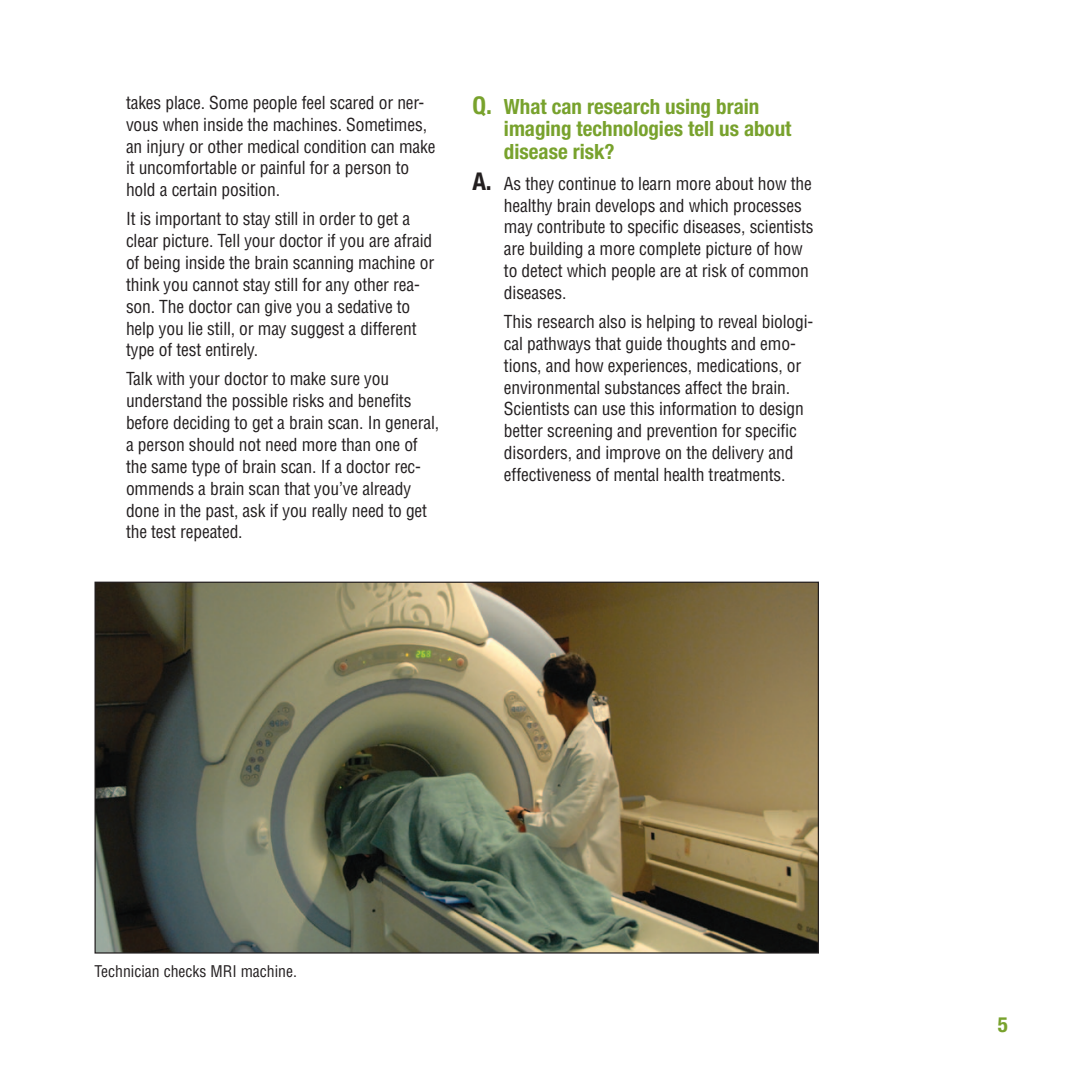
<style>
.page{position:relative;width:1071px;height:1071px;background:#fff}
.page>*{position:absolute;margin:0;border:0;box-sizing:border-box;transform-origin:0 0}
.t1{font:700 condensed 24.5px "Helvetica Neue";color:#231f20}
.t2{font:700 condensed 21px/22.8px "Helvetica Neue";color:#78a22d}
.t3{font:condensed 17.5px/21.9px "Helvetica";letter-spacing:-.01em;color:#231f20}
.t4{font:condensed 15.75px "Helvetica";color:#231f20}
.s1{font-size:24.5px}
</style>
<div class="page">
<img style="left:96px;top:584px;width:721px;height:368px">
<p class="t3" style="left:126px;top:91px;width:311px">takes place. Some people feel scared or ner&shy;vous when inside the machines. Sometimes, an injury or other medical condition can make it uncomfortable or painful for a person to hold a certain position.</p>
<p class="t3" style="left:126px;top:208px;width:310px">It is important to stay still in order to get a clear picture. Tell your doctor if you are afraid of being inside the brain scanning machine or think you cannot stay still for any other rea&shy;son. The doctor can give you a sedative to help you lie still, or may suggest a different type of test entirely.</p>
<p class="t3" style="left:126px;top:368px;width:315px">Talk with your doctor to make sure you understand the possible risks and benefits before deciding to get a brain scan. In general, a person should not need more than one of the same type of brain scan. If a doctor rec&shy;ommends a brain scan that you’ve already done in the past, ask if you really need to get the test repeated.</p>
<h2 class="t2" style="left:504px;top:94px;width:289px;text-indent:-31px"><span class="s1">Q.</span> What can research using brain imaging technologies tell us about disease risk?</h2>
<p class="t1" style="left:472px;top:166px;width:21px">A.</p>
<p class="t3" style="left:504px;top:172px;width:311px">As they continue to learn more about how the healthy brain develops and which processes may contribute to specific diseases, scientists are building a more complete picture of how to detect which people are at risk of common diseases.</p>
<p class="t3" style="left:504px;top:310px;width:311px">This research also is helping to reveal biologi&shy;cal pathways that guide thoughts and emo&shy;tions, and how experiences, medications, or environmental substances affect the brain.<br>Scientists can use this information to design better screening and prevention for specific disorders, and improve on the delivery and effectiveness of mental health treatments.</p>
<p class="t4" style="left:94px;top:961px;width:204px">Technician checks MRI machine.</p>
<p class="t2" style="left:998px;top:1013px;width:12px">5</p>
</div>
